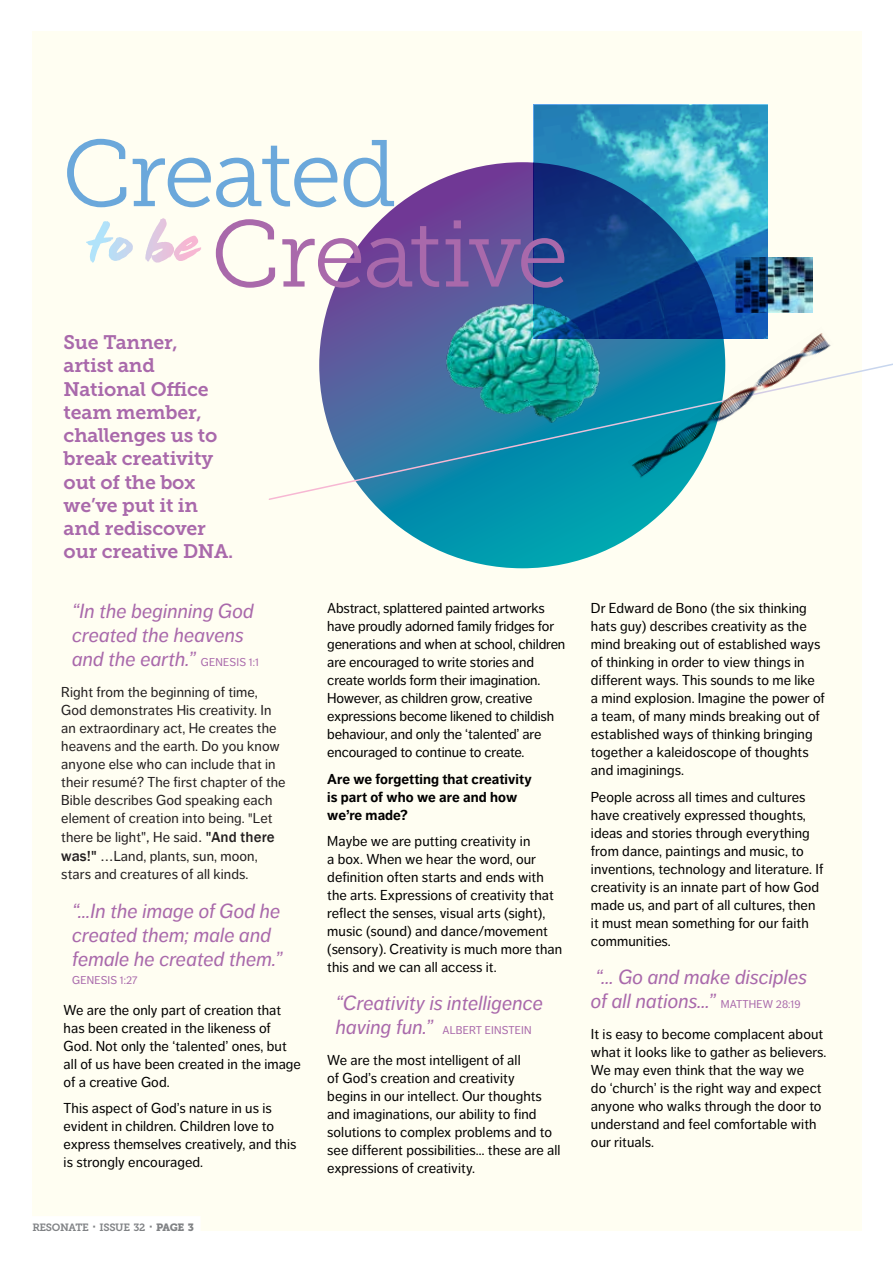
<style>
.page{position:relative;width:893px;height:1263px;background:#fff}
.page>*{position:absolute;margin:0;border:0;box-sizing:border-box;transform-origin:0 0}
.t1{font:94.2px/80.4px "Museo Slab 300";letter-spacing:-.03em;color:#a969ab}
.t2{font:italic 20.25px/24px "Dagny Pro";letter-spacing:.005em;color:#a969ab}
.t3{font:19.5px/23.2px "Museo Slab 700";letter-spacing:-.01em;color:#a969ab}
.t4{font:14.25px/18px "Dagny Pro";letter-spacing:.005em;color:#000}
.t5{font:14.25px/18.1px "Dagny Pro";letter-spacing:.005em;color:#231f20}
.t6{font:700 14.25px/18px "Dagny Pro";letter-spacing:.005em;color:#000}
.t7{font:11.25px "Dagny Pro";letter-spacing:.015em;color:#a969ab}
.t8{font:10.5px "Museo Slab 700";letter-spacing:-.03em;color:#808285}
.s1{color:#6ba8db}
.s2{font-style:normal;font-size:11.25px}
.s3{font-family:"Franklin Gothic"}
.s4{font-family:"Futura BT";font-weight:500}
.s5{font-family:"Franklin Gothic";font-weight:500;font-size:15px}
.s6{font-family:"Franklin Gothic";font-size:15px}
.s7{font-size:15px}
.s8{font-family:"Museo Slab 900"}
.s9{font-style:italic;font-size:20.25px}
</style>
<div class="page">
<div style="left:32px;top:32px;width:829px;height:1199px;background:#fffef2"></div>
<svg style="left:319px;top:162px;width:406px;height:406px;background:#4068a0"></svg>
<img style="left:427px;top:289px;width:107px;height:36px">
<img style="left:534px;top:105px;width:233px;height:220px">
<svg style="left:268px;top:325px;width:625px;height:176px"></svg>
<img style="left:628px;top:326px;width:205px;height:153px">
<img style="left:735px;top:257px;width:78px;height:55px">
<div style="left:29px;top:1216px;width:172px;height:45px;background:#fff"></div>
<h1 class="t1" style="left:62px;top:134px;width:508px"><span class="s1">Created<br></span><sup>to</sup> <sup>be</sup> Creative</h1>
<h3 class="t3" style="left:64px;top:331px;width:171px">Sue Tanner,<br>artist and<br>National Office team member, challenges us to break creativity out of the box we’ve put it in and rediscover our creative DNA.</h3>
<h2 class="t2" style="left:72px;top:599px;width:188px">“In the beginning God created the heavens and the earth.” <span class="s2">GENESIS 1:1</span></h2>
<p class="t5" style="left:61px;top:683px;width:226px">Right from the beginning of time, God demonstrates His creativity. In an extraordinary act, He creates the heavens and the earth. Do you know anyone else who can include that in their resumé? The first chapter of the Bible describes God speaking each element of creation into being. <span class="s3">"</span>Let there be light"<span class="s3">,</span> He said<span class="s4">.</span> <span class="s5">"And there was!"</span> <span class="s4">...</span><span class="s6">L</span>and, plants, sun, moon, stars and creatures of all kinds.</p>
<h2 class="t2" style="left:72px;top:899px;width:212px">“…In the image of God he created them; male and female he created them.”</h2>
<p class="t7" style="left:72px;top:974px;width:67px">GENESIS 1:27</p>
<p class="t4" style="left:64px;top:1001px;width:239px">We are the only part of creation that has been created in the likeness of<br>God. Not only the ‘talented’ ones, but all of us have been created in the image of a creative God.</p>
<p class="t4" style="left:64px;top:1099px;width:234px">This aspect of God’s nature in us is evident in children. Children love to express themselves creatively, and this is strongly encouraged.</p>
<p class="t8" style="left:32px;top:1221px;width:163px">RESONATE <span class="s7">·</span> ISSUE 32 <span class="s7">·</span> <span class="s8">page 3</span></p>
<p class="t4" style="left:327px;top:599px;width:240px">Abstract, splattered painted artworks have proudly adorned family fridges for generations and when at school, children are encouraged to write stories and create worlds form their imagination.<br>However, as children grow, creative expressions become likened to childish behaviour, and only the ‘talented’ are encouraged to continue to create.</p>
<p class="t6" style="left:327px;top:770px;width:206px">Are we forgetting that creativity is part of who we are and how we’re made?</p>
<p class="t4" style="left:327px;top:832px;width:236px">Maybe we are putting creativity in<br>a box. When we hear the word, our definition often starts and ends with the arts. Expressions of creativity that reflect the senses, visual arts (sight), music (sound) and dance/movement (sensory). Creativity is much more than this and we can all access it.</p>
<h2 class="t2" style="left:336px;top:991px;width:209px">“Creativity is intelligence</h2>
<p class="t7" style="left:336px;top:1024px;width:197px"><span class="s9">having fun.”</span> ALBERT EINSTEIN</p>
<p class="t4" style="left:327px;top:1051px;width:235px">We are the most intelligent of all<br>of God’s creation and creativity<br>begins in our intellect. Our thoughts and imaginations, our ability to find solutions to complex problems and to see different possibilities… these are all expressions of creativity.</p>
<p class="t4" style="left:591px;top:599px;width:235px">Dr Edward de Bono (the six thinking hats guy) describes creativity as the mind breaking out of established ways of thinking in order to view things in different ways. This sounds to me like a mind explosion. Imagine the power of a team, of many minds breaking out of established ways of thinking bringing together a kaleidoscope of thoughts and imaginings.</p>
<p class="t4" style="left:591px;top:788px;width:234px">People across all times and cultures have creatively expressed thoughts, ideas and stories through everything from dance, paintings and music, to inventions, technology and literature. If creativity is an innate part of how God made us, and part of all cultures, then it must mean something for our faith communities.</p>
<h2 class="t2" style="left:591px;top:965px;width:218px">“… Go and make disciples of all nations…” <span class="s2">MATTHEW 28:19</span></h2>
<p class="t4" style="left:591px;top:1025px;width:237px">It is easy to become complacent about what it looks like to gather as believers.<br>We may even think that the way we<br>do ‘church’ is the right way and expect anyone who walks through the door to understand and feel comfortable with our rituals.</p>
</div>
